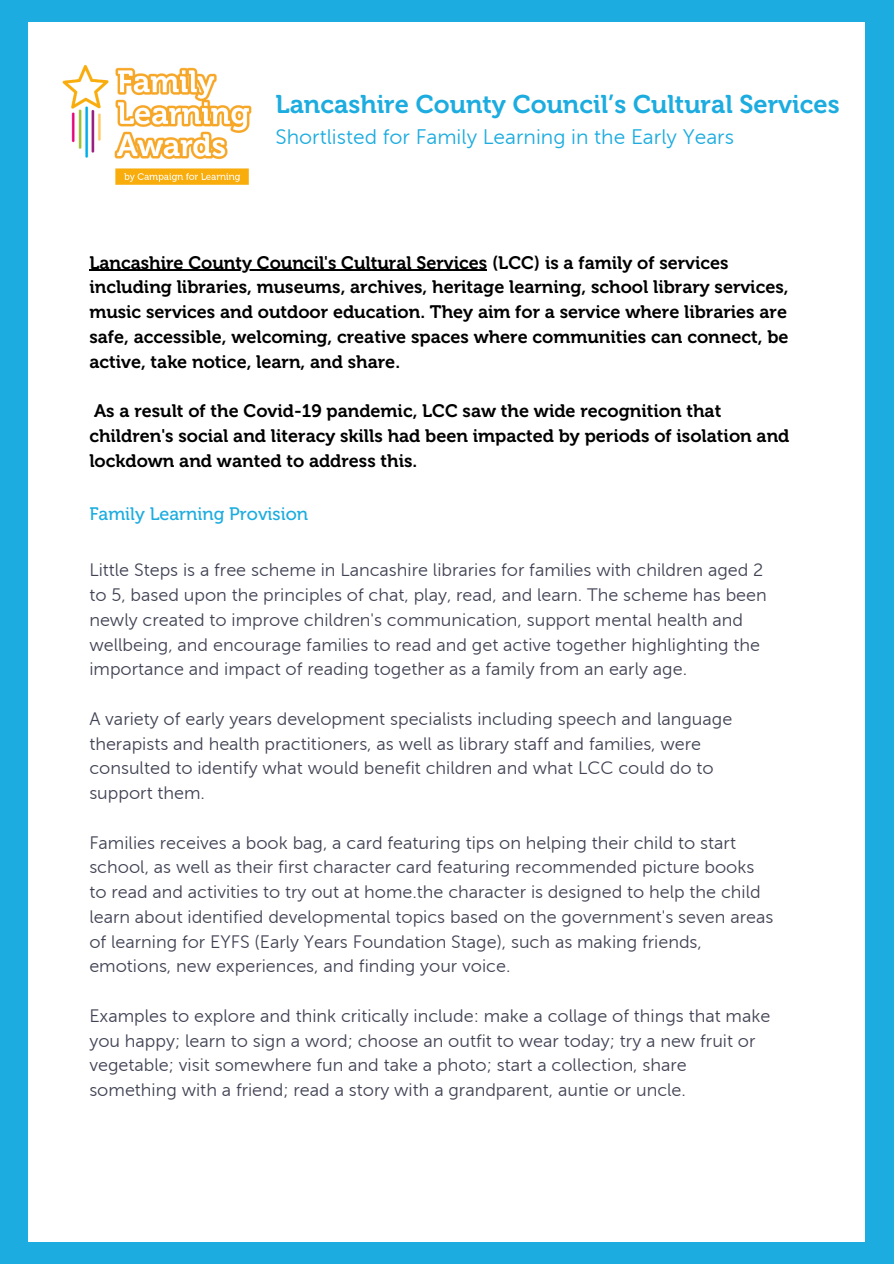
<style>
.page{position:relative;width:894px;height:1264px;background:#fff}
.page>*{position:absolute;margin:0;border:0;box-sizing:border-box;transform-origin:0 0}
.t1{font:25.5px "Museo 700";color:#1cacdf}
.t2{font:21px "Museo Sans 300";color:#1cacdf}
.t3{font:18px/24.8px "Museo Sans 300";color:#414354}
.t4{font:18px/24.8px "Museo 700";color:#000}
.t5{font:18px "Museo 500";color:#1cacdf}
</style>
<div class="page">
<div style="left:0;top:0;width:893px;height:1263px;background:#1cacdf"></div>
<div style="left:29px;top:22px;width:835px;height:1219px;background:#fff"></div>
<img style="left:62px;top:64px;width:190px;height:121px">
<hr style="left:89px;top:270px;width:398px;height:1px;background:#000">
<h1 class="t1" style="left:275px;top:89px;width:565px">Lancashire County Council’s Cultural Services</h1>
<h2 class="t2" style="left:275px;top:126px;width:460px">Shortlisted for Family Learning in the Early Years</h2>
<p class="t4" style="left:89px;top:250px;width:700px">Lancashire County Council's Cultural Services (LCC) is a family of services including libraries, museums, archives, heritage learning, school library services, music services and outdoor education. They aim for a service where libraries are safe, accessible, welcoming, creative spaces where communities can connect, be active, take notice, learn, and share.</p>
<p class="t4" style="left:89px;top:398px;width:701px">As a result of the Covid-19 pandemic, LCC saw the wide recognition that children's social and literacy skills had been impacted by periods of isolation and lockdown and wanted to address this.</p>
<p class="t5" style="left:89px;top:502px;width:220px">Family Learning Provision</p>
<h3 class="t3" style="left:89px;top:558px;width:678px">Little Steps is a free scheme in Lancashire libraries for families with children aged 2 to 5, based upon the principles of chat, play, read, and learn. The scheme has been newly created to improve children's communication, support mental health and wellbeing, and encourage families to read and get active together highlighting the importance and impact of reading together as a family from an early age.</h3>
<h3 class="t3" style="left:89px;top:706px;width:644px">A variety of early years development specialists including speech and language therapists and health practitioners, as well as library staff and families, were consulted to identify what would benefit children and what LCC could do to support them.</h3>
<p class="t3" style="left:89px;top:830px;width:685px">Families receives a book bag, a card featuring tips on helping their child to start school, as well as their first character card featuring recommended picture books to read and activities to try out at home.the character is designed to help the child learn about identified developmental topics based on the government's seven areas of learning for EYFS (Early Years Foundation Stage), such as making friends, emotions, new experiences, and finding your voice.</p>
<p class="t3" style="left:89px;top:1003px;width:682px">Examples to explore and think critically include: make a collage of things that make you happy; learn to sign a word; choose an outfit to wear today; try a new fruit or vegetable; visit somewhere fun and take a photo; start a collection, share something with a friend; read a story with a grandparent, auntie or uncle.</p>
</div>
